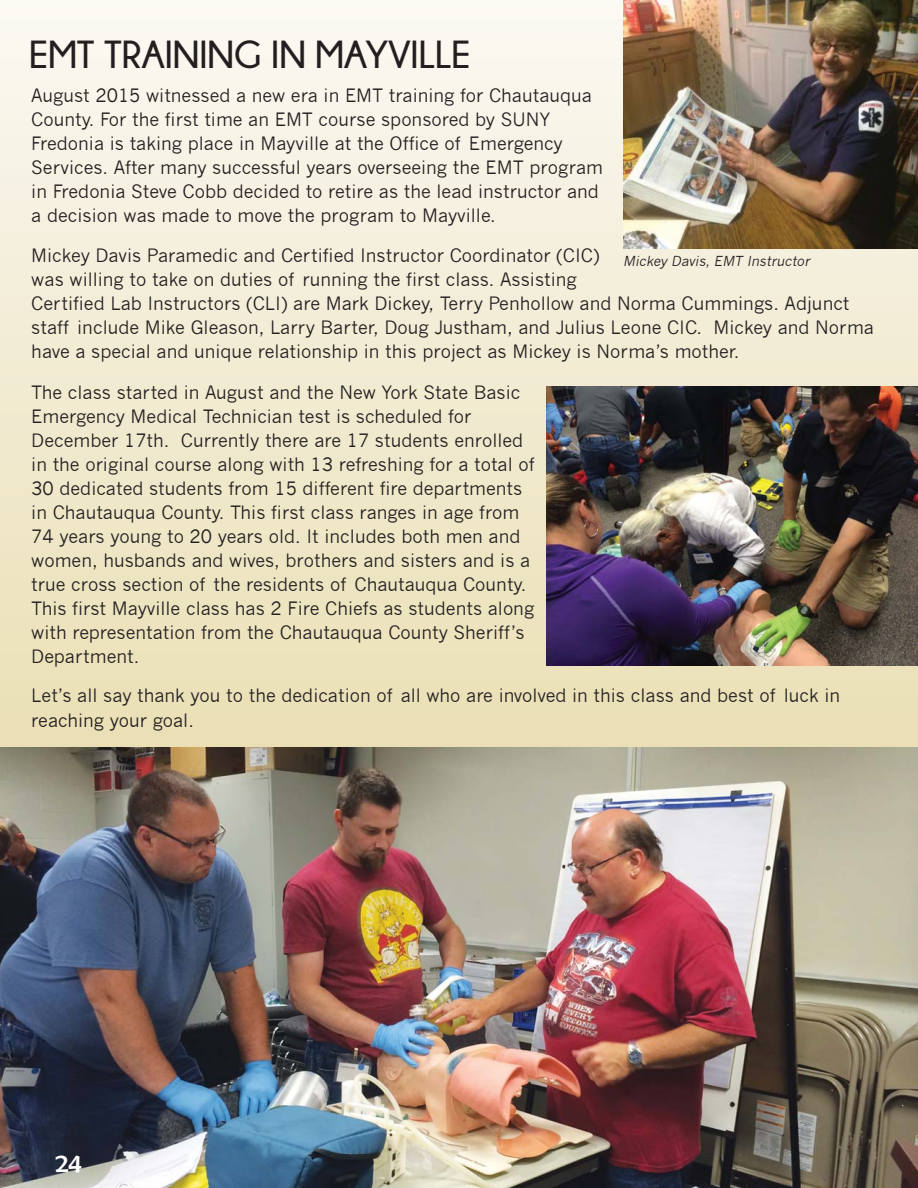
<style>
.page{position:relative;width:918px;height:1188px;background:#fff}
.page>*{position:absolute;margin:0;border:0;box-sizing:border-box;transform-origin:0 0}
.t1{font:700 39px "Champagne&Limousines";color:#231f20}
.t2{font:27px "Berlin Sans FB";color:#fff}
.t3{font:18px/24px "News Gothic";color:#231f20}
.t4{font:italic 13.5px "News Gothic";color:#231f20}
</style>
<div class="page">
<div style="left:0;top:0;width:918px;height:752px;background:linear-gradient(to bottom,#faf8f2,#eadfb4)"></div>
<img style="left:0;top:747px;width:918px;height:441px">
<img style="left:623px;top:1px;width:295px;height:247px">
<img style="left:546px;top:387px;width:372px;height:278px">
<h1 class="t1" style="left:29px;top:33px;width:443px">EMT TRAINING IN MAYVILLE</h1>
<p class="t3" style="left:31px;top:83px;width:573px">August 2015 witnessed a new era in EMT training for Chautauqua County. For the first time an EMT course sponsored by SUNY Fredonia is taking place in Mayville at the Office of Emergency Services. After many successful years overseeing the EMT program in Fredonia Steve Cobb decided to retire as the lead instructor and a decision was made to move the program to Mayville.</p>
<p class="t3" style="left:31px;top:243px;width:844px">Mickey Davis Paramedic and Certified Instructor Coordinator (CIC)<br>was willing to take on duties of running the first class. Assisting<br>Certified Lab Instructors (CLI) are Mark Dickey, Terry Penhollow and Norma Cummings. Adjunct staff include Mike Gleason, Larry Barter, Doug Justham, and Julius Leone CIC. Mickey and Norma have a special and unique relationship in this project as Mickey is Norma’s mother.</p>
<p class="t3" style="left:31px;top:380px;width:505px">The class started in August and the New York State Basic Emergency Medical Technician test is scheduled for December 17th. Currently there are 17 students enrolled in the original course along with 13 refreshing for a total of 30 dedicated students from 15 different fire departments in Chautauqua County. This first class ranges in age from 74 years young to 20 years old. It includes both men and women, husbands and wives, brothers and sisters and is a true cross section of the residents of Chautauqua County.<br>This first Mayville class has 2 Fire Chiefs as students along with representation from the Chautauqua County Sheriff’s Department.</p>
<p class="t3" style="left:31px;top:682px;width:810px;line-height:25.5px">Let’s all say thank you to the dedication of all who are involved in this class and best of luck in reaching your goal.</p>
<p class="t4" style="left:623px;top:253px;width:191px">Mickey Davis, EMT Instructor</p>
<h2 class="t2" style="left:56px;top:1148px;width:28px">24</h2>
</div>
